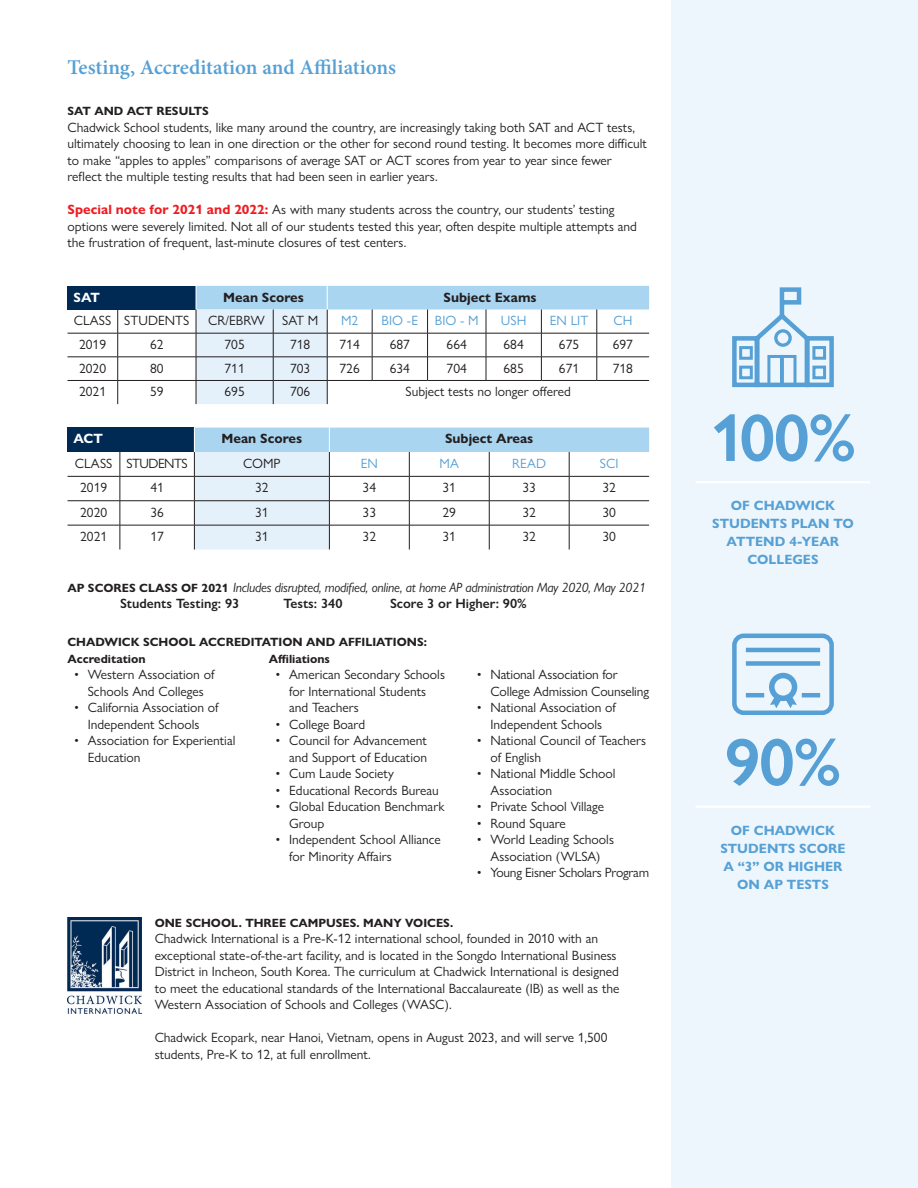
<style>
.page{position:relative;width:918px;height:1188px;background:#fff}
.page>*{position:absolute;margin:0;border:0;box-sizing:border-box;transform-origin:0 0}
.t1{font:600 67.5px "Gill Sans Nova";color:#56a0d5}
.t2{font:600 21px "Minion Pro";color:#56a0d5}
.t3{font:13.5px/16.5px "Gill Sans Nova";color:#231f20}
.t4{font:italic 13.5px "Gill Sans Nova";letter-spacing:-.02em;color:#231f20}
.t5{font:700 13.5px/18px "Gill Sans Nova";color:#56a0d5;text-align:center}
.t6{font:600 13.5px "Gill Sans Nova";color:#231f20}
.t7{font:700 13.5px "Gill Sans Nova";color:#231f20}
.t8{font:13.5px "Gill Sans Nova";color:#56a0d5}
.t9{font:13.5px "Gill Sans Nova";letter-spacing:-.02em;color:#231f20}
.t10{font:13.5px "Gill Sans Nova";letter-spacing:-.04em;color:#231f20}
.t11{font:700 13.5px "Gill Sans Nova";letter-spacing:-.015em;color:#fff}
.t12{font:700 12px "Gill Sans Nova";color:#231f20}
.s1{font-weight:700;color:#ee1d23}
.s2{font-weight:700;font-style:normal;font-size:12px}
</style>
<div class="page">
<div style="left:672px;top:0;width:246px;height:1188px;background:#edf6fc"></div>
<div style="left:68px;top:286px;width:128px;height:24px;background:#002953"></div>
<svg style="left:117px;top:310px;width:1px;height:94px"></svg>
<hr style="left:68px;top:333px;width:50px;height:1px;background:#231f20">
<hr style="left:118px;top:333px;width:78px;height:1px;background:#231f20">
<hr style="left:68px;top:357px;width:50px;height:1px;background:#231f20">
<hr style="left:118px;top:357px;width:78px;height:1px;background:#231f20">
<hr style="left:68px;top:380px;width:50px;height:1px;background:#231f20">
<hr style="left:118px;top:380px;width:78px;height:1px;background:#231f20">
<svg style="left:196px;top:286px;width:453px;height:118px"></svg>
<div style="left:68px;top:428px;width:126px;height:24px;background:#002953"></div>
<hr style="left:68px;top:476px;width:52px;height:1px;background:#231f20">
<hr style="left:120px;top:476px;width:74px;height:1px;background:#231f20">
<hr style="left:68px;top:500px;width:52px;height:1px;background:#231f20">
<hr style="left:120px;top:500px;width:74px;height:1px;background:#231f20">
<hr style="left:68px;top:525px;width:52px;height:1px;background:#231f20">
<hr style="left:120px;top:525px;width:74px;height:1px;background:#231f20">
<svg style="left:120px;top:452px;width:1px;height:98px"></svg>
<svg style="left:194px;top:428px;width:455px;height:122px"></svg>
<hr style="left:696px;top:481px;width:174px;height:2px;background:#fff">
<hr style="left:696px;top:806px;width:174px;height:2px;background:#fff">
<svg style="left:732px;top:633px;width:102px;height:82px"></svg>
<svg style="left:732px;top:287px;width:102px;height:101px"></svg>
<div style="left:774px;top:329px;width:18px;height:18px;border:3px solid #56a0d5;border-radius:50%"></div>
<img style="left:68px;top:918px;width:73px;height:96px">
<p class="t2" style="left:68px;top:53px;width:330px">Testing, Accreditation and Affiliations</p>
<p class="t12" style="left:68px;top:104px;width:143px">SAT AND ACT RESULTS</p>
<p class="t3" style="left:68px;top:119px;width:581px">Chadwick School students, like many around the country, are increasingly taking both SAT and ACT tests, ultimately choosing to lean in one direction or the other for second round testing. It becomes more difficult to make “apples to apples” comparisons of average SAT or ACT scores from year to year since fewer reflect the multiple testing results that had been seen in earlier years.</p>
<p class="t3" style="left:68px;top:201px;width:571px"><span class="s1">Special note for 2021 and 2022:</span> As with many students across the country, our students’ testing options were severely limited. Not all of our students tested this year, often despite multiple attempts and the frustration of frequent, last-minute closures of test centers.</p>
<p class="t11" style="left:74px;top:289px;width:28px">SAT</p>
<p class="t7" style="left:223px;top:289px;width:82px">Mean Scores</p>
<p class="t7" style="left:444px;top:289px;width:95px">Subject Exams</p>
<p class="t3" style="left:74px;top:312px;width:39px">CLASS</p>
<p class="t3" style="left:124px;top:312px;width:67px">STUDENTS</p>
<p class="t3" style="left:208px;top:312px;width:58px">CR/EBRW</p>
<p class="t3" style="left:282px;top:312px;width:38px">SAT M</p>
<p class="t8" style="left:341px;top:313px;width:19px">M2</p>
<p class="t8" style="left:382px;top:313px;width:38px">BIO -E</p>
<p class="t8" style="left:435px;top:313px;width:45px">BIO - M</p>
<p class="t8" style="left:501px;top:313px;width:27px">USH</p>
<p class="t8" style="left:550px;top:313px;width:40px">EN LIT</p>
<p class="t8" style="left:613px;top:313px;width:20px">CH</p>
<p class="t3" style="left:79px;top:336px;width:29px">2019</p>
<p class="t3" style="left:150px;top:336px;width:15px">62</p>
<p class="t3" style="left:225px;top:336px;width:22px">705</p>
<p class="t3" style="left:290px;top:336px;width:22px">718</p>
<p class="t3" style="left:340px;top:336px;width:22px">714</p>
<p class="t3" style="left:390px;top:336px;width:22px">687</p>
<p class="t3" style="left:447px;top:336px;width:22px">664</p>
<p class="t3" style="left:504px;top:336px;width:22px">684</p>
<p class="t3" style="left:559px;top:336px;width:22px">675</p>
<p class="t3" style="left:613px;top:336px;width:22px">697</p>
<p class="t3" style="left:79px;top:360px;width:29px">2020</p>
<p class="t3" style="left:150px;top:360px;width:15px">80</p>
<p class="t3" style="left:225px;top:360px;width:22px">711</p>
<p class="t3" style="left:290px;top:360px;width:22px">703</p>
<p class="t3" style="left:340px;top:360px;width:22px">726</p>
<p class="t3" style="left:390px;top:360px;width:22px">634</p>
<p class="t3" style="left:447px;top:360px;width:22px">704</p>
<p class="t3" style="left:504px;top:360px;width:22px">685</p>
<p class="t3" style="left:559px;top:360px;width:22px">671</p>
<p class="t3" style="left:613px;top:360px;width:22px">718</p>
<p class="t3" style="left:79px;top:383px;width:29px">2021</p>
<p class="t3" style="left:150px;top:383px;width:15px">59</p>
<p class="t3" style="left:225px;top:383px;width:22px">695</p>
<p class="t3" style="left:290px;top:383px;width:22px">706</p>
<p class="t3" style="left:405px;top:383px;width:167px">Subject tests no longer offered</p>
<p class="t11" style="left:74px;top:430px;width:31px">ACT</p>
<p class="t7" style="left:221px;top:430px;width:82px">Mean Scores</p>
<p class="t7" style="left:445px;top:430px;width:90px">Subject Areas</p>
<p class="t3" style="left:75px;top:455px;width:39px">CLASS</p>
<p class="t10" style="left:126px;top:455px;width:63px">STUDENTS</p>
<p class="t3" style="left:243px;top:455px;width:39px">COMP</p>
<p class="t8" style="left:361px;top:455px;width:19px">EN</p>
<p class="t8" style="left:440px;top:455px;width:21px">MA</p>
<p class="t8" style="left:512px;top:455px;width:35px">READ</p>
<p class="t8" style="left:600px;top:455px;width:20px">SCI</p>
<p class="t3" style="left:80px;top:479px;width:28px">2019</p>
<p class="t3" style="left:150px;top:479px;width:15px">41</p>
<p class="t3" style="left:255px;top:479px;width:15px">32</p>
<p class="t3" style="left:363px;top:479px;width:15px">34</p>
<p class="t3" style="left:443px;top:479px;width:15px">31</p>
<p class="t3" style="left:522px;top:479px;width:15px">33</p>
<p class="t3" style="left:602px;top:479px;width:15px">32</p>
<p class="t3" style="left:80px;top:504px;width:28px">2020</p>
<p class="t3" style="left:150px;top:504px;width:15px">36</p>
<p class="t3" style="left:255px;top:504px;width:15px">31</p>
<p class="t3" style="left:363px;top:504px;width:15px">33</p>
<p class="t3" style="left:443px;top:504px;width:15px">29</p>
<p class="t3" style="left:522px;top:504px;width:15px">32</p>
<p class="t3" style="left:602px;top:504px;width:15px">30</p>
<p class="t3" style="left:80px;top:528px;width:28px">2021</p>
<p class="t3" style="left:150px;top:528px;width:15px">17</p>
<p class="t3" style="left:255px;top:528px;width:15px">31</p>
<p class="t3" style="left:363px;top:528px;width:15px">32</p>
<p class="t3" style="left:443px;top:528px;width:15px">31</p>
<p class="t3" style="left:522px;top:528px;width:15px">32</p>
<p class="t3" style="left:602px;top:528px;width:15px">30</p>
<p class="t4" style="left:68px;top:579px;width:580px"><span class="s2">AP SCORES CLASS OF 2021</span> Includes disrupted, modified, online, at home AP administration May 2020, May 2021</p>
<p class="t6" style="left:120px;top:595px;width:121px">Students Testing: 93</p>
<p class="t6" style="left:284px;top:595px;width:61px">Tests: 340</p>
<p class="t6" style="left:390px;top:595px;width:138px">Score 3 or Higher: 90%</p>
<p class="t12" style="left:68px;top:635px;width:361px">CHADWICK SCHOOL ACCREDITATION AND AFFILIATIONS:</p>
<p class="t12" style="left:68px;top:651px;width:80px">Accreditation</p>
<p class="t3" style="left:74px;top:666px;width:142px;text-align:center">• Western Association of<br>Schools And Colleges</p>
<p class="t3" style="left:74px;top:699px;width:146px;text-align:center">• California Association of<br>Independent Schools</p>
<p class="t3" style="left:88px;top:732px;width:149px;text-indent:-14px">• Association for Experiential<br>Education</p>
<p class="t12" style="left:269px;top:651px;width:63px">Affiliations</p>
<p class="t3" style="left:289px;top:666px;width:157px;text-indent:-14px">• American Secondary Schools for International Students and Teachers</p>
<p class="t3" style="left:276px;top:716px;width:91px">• College Board</p>
<p class="t3" style="left:276px;top:732px;width:153px;text-align:right">• Council for Advancement and Support of Education</p>
<p class="t3" style="left:276px;top:765px;width:120px">• Cum Laude Society</p>
<p class="t3" style="left:276px;top:782px;width:165px">• Educational Records Bureau</p>
<p class="t3" style="left:289px;top:798px;width:157px;text-indent:-14px">• Global Education Benchmark<br>Group</p>
<p class="t3" style="left:289px;top:831px;width:153px;text-indent:-14px">• Independent School Alliance for Minority Affairs</p>
<p class="t3" style="left:490px;top:666px;width:160px;text-indent:-14px">• National Association for<br>College Admission Counseling</p>
<p class="t3" style="left:477px;top:699px;width:141px;text-align:center">• National Association of<br>Independent Schools</p>
<p class="t3" style="left:490px;top:732px;width:157px;text-indent:-14px">• National Council of Teachers of English</p>
<p class="t3" style="left:490px;top:765px;width:126px;text-indent:-14px">• National Middle School<br>Association</p>
<p class="t3" style="left:477px;top:798px;width:129px">• Private School Village</p>
<p class="t3" style="left:477px;top:815px;width:90px">• Round Square</p>
<p class="t3" style="left:477px;top:831px;width:138px;text-align:center">• World Leading Schools<br>Association (WLSA)</p>
<p class="t9" style="left:477px;top:864px;width:174px">• Young Eisner Scholars Program</p>
<p class="t12" style="left:155px;top:915px;width:300px">ONE SCHOOL. THREE CAMPUSES. MANY VOICES.</p>
<p class="t3" style="left:155px;top:930px;width:466px">Chadwick International is a Pre-K-12 international school, founded in 2010 with an exceptional state-of-the-art facility, and is located in the Songdo International Business District in Incheon, South Korea. The curriculum at Chadwick International is designed to meet the educational standards of the International Baccalaureate (IB) as well as the Western Association of Schools and Colleges (WASC).</p>
<p class="t3" style="left:155px;top:1029px;width:454px">Chadwick Ecopark, near Hanoi, Vietnam, opens in August 2023, and will serve 1,500 students, Pre-K to 12, at full enrollment.</p>
<p class="t1" style="left:710px;top:396px;width:148px">100%</p>
<p class="t5" style="left:712px;top:497px;width:143px">OF CHADWICK<br>STUDENTS PLAN TO<br>ATTEND 4-YEAR<br>COLLEGES</p>
<p class="t1" style="left:725px;top:721px;width:118px">90%</p>
<p class="t5" style="left:720px;top:821px;width:127px">OF CHADWICK<br>STUDENTS SCORE<br>A “3” OR HIGHER<br>ON AP TESTS</p>
</div>
